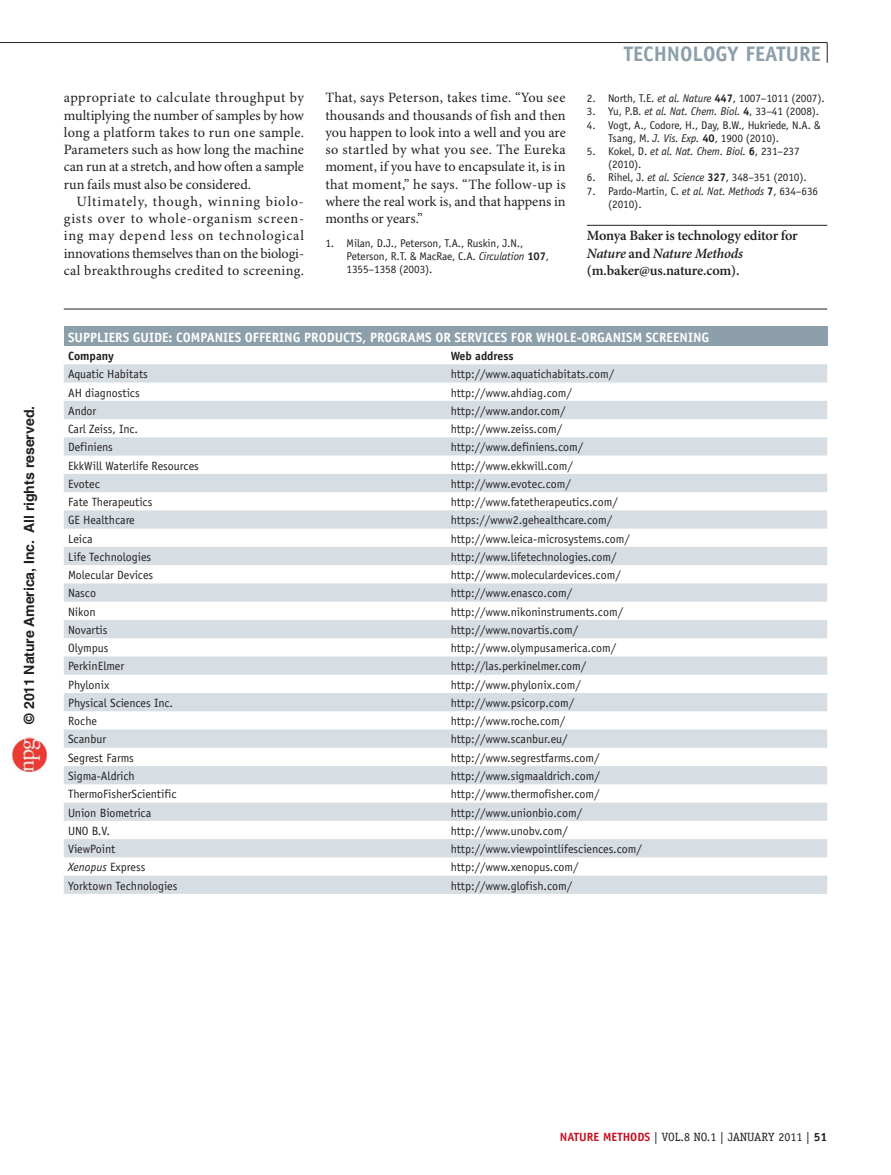
<style>
.page{position:relative;width:891px;height:1175px;background:#fff}
.page>*{position:absolute;margin:0;border:0;box-sizing:border-box;transform-origin:0 0}
.t1{font:700 21px "Officina Sans Std";color:#8c9faa}
.t2{font:14.25px/17.2px "Minion Pro";color:#231f20;text-align:justify}
.t3{font:600 14.25px/17.2px "Minion Pro";letter-spacing:-.015em;color:#231f20}
.t4{font:700 14.1px "Helvetica LT Std";color:#231f20}
.t5{font:700 13.5px "Officina Sans Std";color:#fff}
.t6{font:12px "Officina Sans Std";color:#231f20}
.t7{font:12px "Officina Serif Std";color:#231f20}
.t8{font:700 12px "Officina Sans Std";color:#231f20}
.t9{font:italic 12px "Officina Sans Std";color:#231f20}
.t10{font:11.25px/13.2px "Officina Sans Std";letter-spacing:-.01em;color:#231f20}
.s1{font-style:inherit}
.s2{font-style:italic}
.s3{font-weight:700}
.s4{font-style:normal}
.s5{font-family:"Officina Sans Std";font-weight:700;color:#c41324}
.s6{font-family:"Officina Sans Std";font-weight:700}
</style>
<div class="page">
<hr style="left:0;top:42px;width:827px;height:1px;background:#231f20">
<svg style="left:827px;top:43px;width:1px;height:20px"></svg>
<hr style="left:587px;top:225px;width:240px;height:1px;background:#231f20">
<div style="left:64px;top:327px;width:763px;height:19px;background:#8c9faa"></div>
<svg style="left:64px;top:364px;width:763px;height:530px"></svg>
<hr style="left:64px;top:309px;width:763px;height:1px;background:#231f20">
<img style="left:12px;top:738px;width:34px;height:34px">
<p class="t4" style="left:21px;top:723px;width:319px;rotate:-90deg">© 201<span class="s1">1</span> Nature America, Inc. All rights reserved.</p>
<p class="t2" style="left:64px;top:90px;width:242px">appropriate to calculate throughput by multiplying the number of samples by how long a platform takes to run one sample.<br>Parameters such as how long the machine can run at a stretch, and how often a sample run fails must also be considered.</p>
<p class="t2" style="left:64px;top:193px;width:242px;text-indent:13px">Ultimately, though, winning biolo&shy;gists over to whole-organism screen&shy;ing may depend less on technological innovations themselves than on the biologi&shy;cal breakthroughs credited to screening.</p>
<p class="t2" style="left:325px;top:90px;width:242px">That, says Peterson, takes time. “You see thousands and thousands of fish and then you happen to look into a well and you are so startled by what you see. The Eureka moment, if you have to encapsulate it, is in that moment,” he says. “The follow-up is where the real work is, and that happens in months or years.”</p>
<p class="t10" style="left:347px;top:236px;width:204px;text-indent:-21px">1. Milan, D.J., Peterson, T.A., Ruskin, J.N.,<br>Peterson, R.T. &amp; MacRae, C.A. <span class="s2">Circulation</span> <span class="s3">107</span>,<br>1355–1358 (2003).</p>
<h1 class="t1" style="left:624px;top:41px;width:199px">TECHNOLOGY FEATURE</h1>
<p class="t10" style="left:587px;top:92px;width:239px">2. North, T.E. <span class="s2">et al. Nature</span> <span class="s3">447</span>, 1007–1011 (2007).</p>
<p class="t10" style="left:587px;top:105px;width:234px">3. Yu, P.B. <span class="s2">et al. Nat. Chem. Biol.</span> <span class="s3">4</span>, 33–41 (2008).</p>
<p class="t10" style="left:608px;top:118px;width:214px;text-indent:-21px">4. Vogt, A., Codore, H., Day, B.W., Hukriede, N.A. &amp;<br>Tsang, M. <span class="s2">J. Vis. Exp.</span> <span class="s3">40</span>, 1900 (2010).</p>
<p class="t10" style="left:608px;top:145px;width:193px;text-indent:-21px">5. Kokel, D. <span class="s2">et al. Nat. Chem. Biol.</span> <span class="s3">6</span>, 231–237 (2010).</p>
<p class="t10" style="left:587px;top:171px;width:221px">6. Rihel, J. <span class="s2">et al. Science</span> <span class="s3">327</span>, 348–351 (2010).</p>
<p class="t10" style="left:608px;top:184px;width:211px;text-indent:-21px">7. Pardo-Martin, C. <span class="s2">et al. Nat. Methods</span> <span class="s3">7</span>, 634–636 (2010).</p>
<p class="t3" style="left:587px;top:228px;width:212px">Monya Baker is technology editor for<br><span class="s2">Nature</span> and <span class="s2">Nature Methods </span>(m.baker@us.nature.com).</p>
<p class="t5" style="left:68px;top:329px;width:49px">SU PPLIERS</p>
<p class="t5" style="left:133px;top:329px;width:120px">GUIDE: COMPANIES OFFER</p>
<p class="t5" style="left:279px;top:329px;width:40px">ING PRODUCTS</p>
<p class="t5" style="left:362px;top:329px;width:24px">, PROGRAMS</p>
<p class="t5" style="left:435px;top:329px;width:60px">OR SERVICES</p>
<p class="t5" style="left:511px;top:329px;width:8px">FOR</p>
<p class="t5" style="left:536px;top:329px;width:19px">WHOLE</p>
<p class="t5" style="left:577px;top:329px;width:14px">-ORGAN</p>
<p class="t5" style="left:621px;top:329px;width:33px">ISM SCREEN</p>
<p class="t5" style="left:688px;top:329px;width:14px">ING</p>
<p class="t8" style="left:68px;top:348px;width:47px">COMPANY</p>
<p class="t8" style="left:451px;top:348px;width:64px">WEB ADDRESS</p>
<p class="t6" style="left:68px;top:367px;width:81px">Aquatic Habitats</p>
<p class="t6" style="left:451px;top:367px;width:165px">http://www.aquatichabitats.com/</p>
<p class="t6" style="left:68px;top:385px;width:73px">AH diagnostics</p>
<p class="t6" style="left:451px;top:385px;width:123px">http://www.ahdiag.com/</p>
<p class="t6" style="left:68px;top:404px;width:30px">Andor</p>
<p class="t6" style="left:451px;top:404px;width:116px">http://www.andor.com/</p>
<p class="t6" style="left:68px;top:422px;width:71px">Carl Zeiss, Inc.</p>
<p class="t6" style="left:451px;top:422px;width:113px">http://www.zeiss.com/</p>
<p class="t6" style="left:68px;top:440px;width:46px">Definiens</p>
<p class="t6" style="left:451px;top:440px;width:134px">http://www.definiens.com/</p>
<p class="t6" style="left:68px;top:458px;width:132px">EkkWill Waterlife Resources</p>
<p class="t6" style="left:451px;top:458px;width:124px">http://www.ekkwill.com/</p>
<p class="t6" style="left:68px;top:477px;width:33px">Evotec</p>
<p class="t6" style="left:451px;top:477px;width:122px">http://www.evotec.com/</p>
<p class="t6" style="left:68px;top:495px;width:86px">Fate Therapeutics</p>
<p class="t6" style="left:451px;top:495px;width:168px">http://www.fatetherapeutics.com/</p>
<p class="t6" style="left:68px;top:513px;width:68px">GE Healthcare</p>
<p class="t6" style="left:451px;top:513px;width:163px">https://www2.gehealthcare.com/</p>
<p class="t6" style="left:68px;top:531px;width:26px">Leica</p>
<p class="t6" style="left:451px;top:531px;width:181px">http://www.leica-microsystems.com/</p>
<p class="t6" style="left:68px;top:550px;width:85px">Life Technologies</p>
<p class="t6" style="left:451px;top:550px;width:167px">http://www.lifetechnologies.com/</p>
<p class="t6" style="left:68px;top:568px;width:87px">Molecular Devices</p>
<p class="t6" style="left:451px;top:568px;width:172px">http://www.moleculardevices.com/</p>
<p class="t6" style="left:68px;top:586px;width:30px">Nasco</p>
<p class="t6" style="left:451px;top:586px;width:123px">http://www.enasco.com/</p>
<p class="t6" style="left:68px;top:604px;width:29px">Nikon</p>
<p class="t6" style="left:451px;top:604px;width:174px">http://www.nikoninstruments.com/</p>
<p class="t6" style="left:68px;top:623px;width:41px">Novartis</p>
<p class="t6" style="left:451px;top:623px;width:129px">http://www.novartis.com/</p>
<p class="t6" style="left:68px;top:641px;width:42px">Olympus</p>
<p class="t6" style="left:451px;top:641px;width:167px">http://www.olympusamerica.com/</p>
<p class="t6" style="left:68px;top:659px;width:58px">PerkinElmer</p>
<p class="t6" style="left:451px;top:659px;width:137px">http://las.perkinelmer.com/</p>
<p class="t6" style="left:68px;top:677px;width:43px">Phylonix</p>
<p class="t6" style="left:451px;top:677px;width:132px">http://www.phylonix.com/</p>
<p class="t6" style="left:68px;top:696px;width:106px">Physical Sciences Inc.</p>
<p class="t6" style="left:451px;top:696px;width:125px">http://www.psicorp.com/</p>
<p class="t6" style="left:68px;top:714px;width:30px">Roche</p>
<p class="t6" style="left:451px;top:714px;width:116px">http://www.roche.com/</p>
<p class="t6" style="left:68px;top:732px;width:40px">Scanbur</p>
<p class="t6" style="left:451px;top:732px;width:118px">http://www.scanbur.eu/</p>
<p class="t6" style="left:68px;top:750px;width:67px">Segrest Farms</p>
<p class="t6" style="left:451px;top:750px;width:150px">http://www.segrestfarms.com/</p>
<p class="t6" style="left:68px;top:769px;width:68px">Sigma-Aldrich</p>
<p class="t6" style="left:451px;top:769px;width:151px">http://www.sigmaaldrich.com/</p>
<p class="t6" style="left:68px;top:787px;width:110px">ThermoFisherScientific</p>
<p class="t6" style="left:451px;top:787px;width:150px">http://www.thermofisher.com/</p>
<p class="t6" style="left:68px;top:805px;width:85px">Union Biometrica</p>
<p class="t6" style="left:451px;top:805px;width:133px">http://www.unionbio.com/</p>
<p class="t6" style="left:68px;top:823px;width:43px">UNO B.V.</p>
<p class="t6" style="left:451px;top:823px;width:119px">http://www.unobv.com/</p>
<p class="t6" style="left:68px;top:842px;width:49px">ViewPoint</p>
<p class="t6" style="left:451px;top:842px;width:193px">http://www.viewpointlifesciences.com/</p>
<p class="t9" style="left:68px;top:860px;width:79px">Xenopus <span class="s4">Express</span></p>
<p class="t6" style="left:451px;top:860px;width:129px">http://www.xenopus.com/</p>
<p class="t6" style="left:68px;top:878px;width:111px">Yorktown Technologies</p>
<p class="t6" style="left:451px;top:878px;width:123px">http://www.glofish.com/</p>
<p class="t7" style="left:560px;top:1130px;width:269px"><span class="s5">NATURE METHODS</span> | VOL.8 NO.1 | JANUARY 2011 | <span class="s6">51</span></p>
</div>
